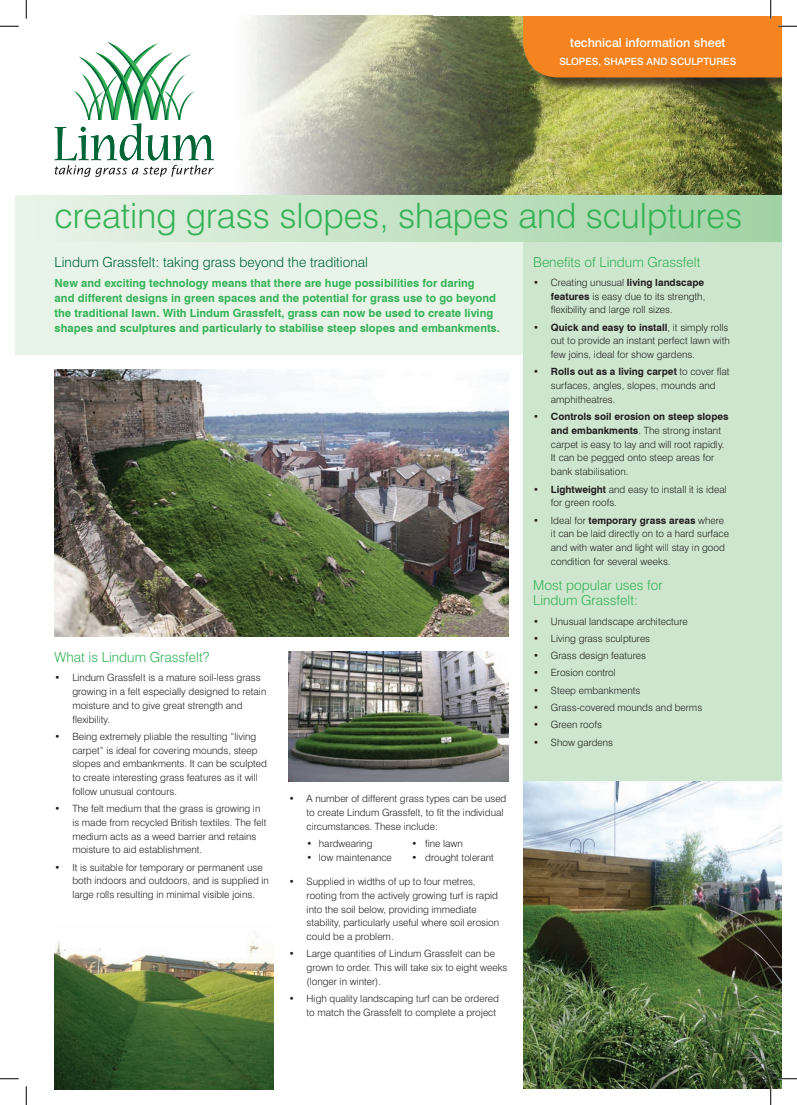
<style>
.page{position:relative;width:797px;height:1105px;background:#fff}
.page>*{position:absolute;margin:0;border:0;box-sizing:border-box;transform-origin:0 0}
.t1{font:300 35px "Swiss 721 BT";color:#35b257}
.t2{font:300 13.75px/15px "Swiss 721 BT";color:#35b257}
.t3{font:300 13.75px "Swiss 721 BT";color:#006636}
.t4{font:500 12.5px "Swiss 721 BT";color:#fff}
.t5{font:700 11.25px/15px "Swiss 721 BT";color:#35b257}
.t6{font:300 10px/13.8px "Swiss 721 BT";color:#231f20}
.t7{font:500 10px "Swiss 721 BT";color:#fff}
.s1{font-weight:700}
</style>
<div class="page">
<img style="left:289px;top:652px;width:219px;height:129px">
<div style="left:16px;top:241px;width:512px;height:114px;background:#e9f4e9"></div>
<div style="left:523px;top:240px;width:258px;height:849px;background:#cee6ce"></div>
<img style="left:247px;top:16px;width:534px;height:179px">
<div style="left:16px;top:195px;width:765px;height:46px;background:linear-gradient(to right,#eaf3e8,#a1d2a3)"></div>
<div style="left:525px;top:16px;width:256px;height:77px;background:#231f20;opacity:.75"></div>
<hr style="left:433px;top:16px;width:348px;height:1px;background:#fff">
<svg style="left:55px;top:42px;width:159px;height:135px"></svg>
<img style="left:523px;top:781px;width:258px;height:307px">
<img style="left:55px;top:370px;width:453px;height:267px">
<img style="left:55px;top:932px;width:218px;height:157px">
<svg style="left:0;top:25px;width:19px;height:2px"></svg>
<svg style="left:0;top:1078px;width:19px;height:1px"></svg>
<svg style="left:778px;top:1078px;width:19px;height:1px"></svg>
<svg style="left:25px;top:0;width:2px;height:19px"></svg>
<svg style="left:25px;top:1086px;width:2px;height:19px"></svg>
<svg style="left:523px;top:0;width:274px;height:77px"></svg>
<svg style="left:770px;top:1086px;width:1px;height:19px"></svg>
<p class="t4" style="left:570px;top:35px;width:156px">technical information sheet</p>
<p class="t7" style="left:559px;top:55px;width:178px">SLOPES, SHAPES AND SCULPTURES</p>
<h1 class="t1" style="left:55px;top:194px;width:689px">creating grass slopes, shapes and sculptures</h1>
<h2 class="t3" style="left:55px;top:253px;width:315px">Lindum Grassfelt: taking grass beyond the traditional</h2>
<p class="t5" style="left:55px;top:275px;width:447px">New and exciting technology means that there are huge possibilities for daring<br>and different designs in green spaces and the potential for grass use to go beyond the traditional lawn. With Lindum Grassfelt, grass can now be used to create living shapes and sculptures and particularly to stabilise steep slopes and embankments.</p>
<h2 class="t2" style="left:55px;top:650px;width:156px">What is Lindum Grassfelt?</h2>
<p class="t6" style="left:72px;top:671px;width:195px;text-indent:-18px">• Lindum Grassfelt is a mature soil-less grass growing in a felt especially designed to retain moisture and to give great strength and flexibility.</p>
<p class="t6" style="left:72px;top:729px;width:196px;text-indent:-18px">• Being extremely pliable the resulting “living carpet” is ideal for covering mounds, steep slopes and embankments. It can be sculpted to create interesting grass features as it will follow unusual contours.</p>
<p class="t6" style="left:72px;top:801px;width:196px;text-indent:-18px">• The felt medium that the grass is growing in is made from recycled British textiles. The felt medium acts as a weed barrier and retains moisture to aid establishment.</p>
<p class="t6" style="left:72px;top:860px;width:198px;text-indent:-18px">• It is suitable for temporary or permanent use both indoors and outdoors, and is supplied in large rolls resulting in minimal visible joins.</p>
<p class="t6" style="left:306px;top:791px;width:201px;text-indent:-18px">• A number of different grass types can be used to create Lindum Grassfelt, to fit the individual circumstances. These include:</p>
<p class="t6" style="left:306px;top:836px;width:67px">• hardwearing</p>
<p class="t6" style="left:411px;top:836px;width:53px">• fine lawn</p>
<p class="t6" style="left:306px;top:850px;width:87px">• low maintenance</p>
<p class="t6" style="left:411px;top:850px;width:84px">• drought tolerant</p>
<p class="t6" style="left:306px;top:874px;width:194px;text-indent:-18px">• Supplied in widths of up to four metres, rooting from the actively growing turf is rapid into the soil below, providing immediate stability, particularly useful where soil erosion could be a problem.</p>
<p class="t6" style="left:306px;top:947px;width:202px;text-indent:-18px">• Large quantities of Lindum Grassfelt can be grown to order. This will take six to eight weeks (longer in winter).</p>
<p class="t6" style="left:289px;top:991px;width:211px;text-align:right">• High quality landscaping turf can be ordered to match the Grassfelt to complete a project</p>
<h2 class="t2" style="left:533px;top:254px;width:169px">Benefits of Lindum Grassfelt</h2>
<p class="t6" style="left:551px;top:275px;width:156px;text-align:justify;text-indent:-18px">• Creating unusual <span class="s1">living landscape features</span> is easy due to its strength, flexibility and large roll sizes.</p>
<p class="t6" style="left:551px;top:320px;width:180px;text-indent:-18px">• <span class="s1">Quick and easy to install</span>, it simply rolls out to provide an instant perfect lawn with few joins, ideal for show gardens.</p>
<p class="t6" style="left:551px;top:365px;width:180px;text-indent:-18px">• <span class="s1">Rolls out as a living carpet</span> to cover flat surfaces, angles, slopes, mounds and amphitheatres.</p>
<p class="t6" style="left:551px;top:410px;width:179px;text-indent:-18px">• <span class="s1">Controls soil erosion on steep slopes and embankments</span>. The strong instant carpet is easy to lay and will root rapidly.<br>It can be pegged onto steep areas for bank stabilisation.</p>
<p class="t6" style="left:551px;top:482px;width:177px;text-indent:-18px">• <span class="s1">Lightweight</span> and easy to install it is ideal for green roofs.</p>
<p class="t6" style="left:551px;top:513px;width:179px;text-indent:-18px">• Ideal for <span class="s1">temporary grass areas</span> where it can be laid directly on to a hard surface and with water and light will stay in good condition for several weeks.</p>
<h2 class="t2" style="left:533px;top:578px;width:131px">Most popular uses for<br>Lindum Grassfelt:</h2>
<p class="t6" style="left:533px;top:614px;width:156px">• Unusual landscape architecture</p>
<p class="t6" style="left:533px;top:631px;width:118px">• Living grass sculptures</p>
<p class="t6" style="left:533px;top:649px;width:114px">• Grass design features</p>
<p class="t6" style="left:533px;top:666px;width:84px">• Erosion control</p>
<p class="t6" style="left:533px;top:683px;width:109px">• Steep embankments</p>
<p class="t6" style="left:533px;top:700px;width:170px">• Grass-covered mounds and berms</p>
<p class="t6" style="left:533px;top:718px;width:70px">• Green roofs</p>
<p class="t6" style="left:533px;top:735px;width:81px">• Show gardens</p>
</div>
